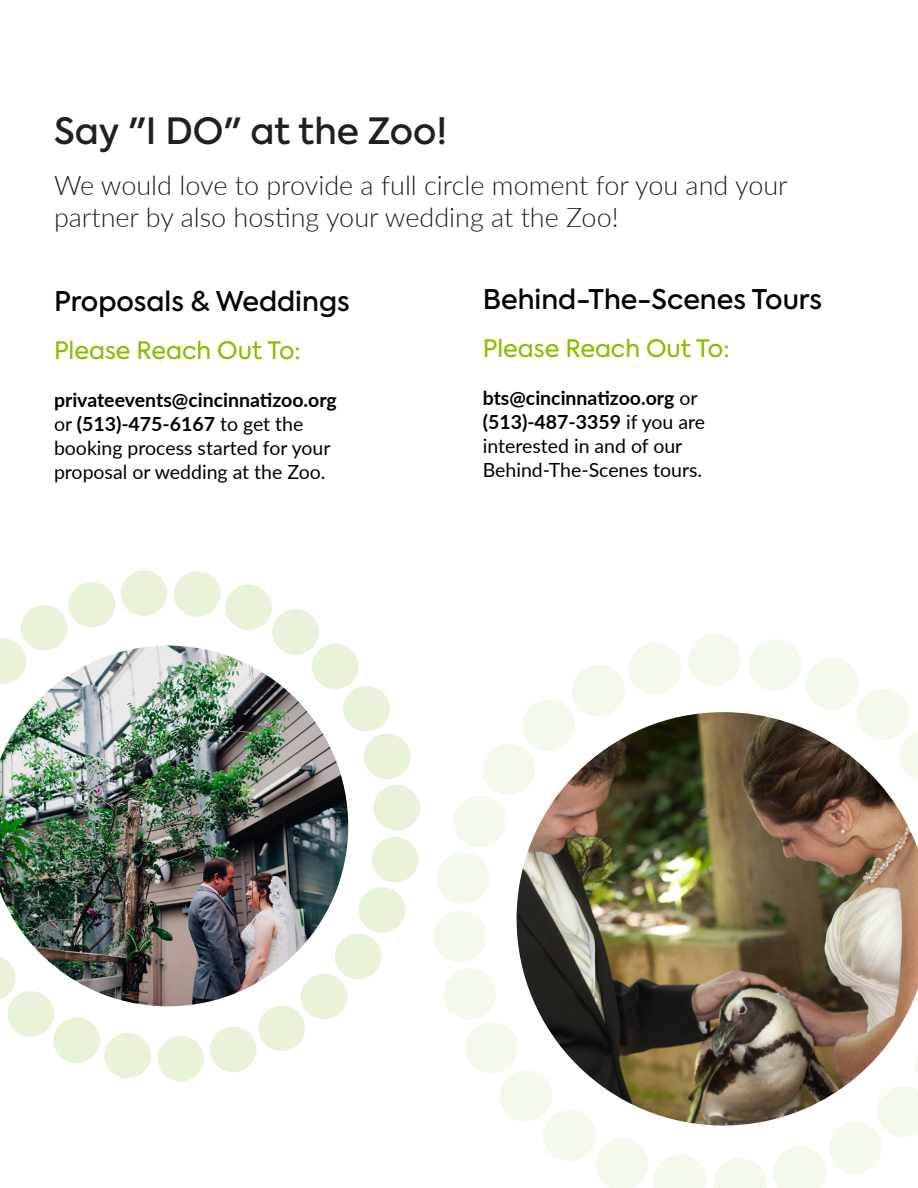
<style>
.page{position:relative;width:918px;height:1188px;background:#fff}
.page>*{position:absolute;margin:0;border:0;box-sizing:border-box;transform-origin:0 0}
.t1{font:500 36px "Axiforma";color:#231f20}
.t2{font:300 27px/32.4px "Lato";color:#231f20}
.t3{font:500 27px "Axiforma";color:#040503}
.t4{font:24px "Axiforma";color:#8dbb00}
.t5{font:19.5px/24px "Lato";color:#000}
.s1{font-weight:700}
</style>
<div class="page">
<svg style="left:433px;top:634px;width:485px;height:554px"></svg>
<img style="left:0;top:570px;width:420px;height:512px">
<img style="left:517px;top:712px;width:401px;height:414px">
<p class="t1" style="left:54px;top:107px;width:395px">Say "I DO" at the Zoo!</p>
<p class="t2" style="left:54px;top:168px;width:735px">We would love to provide a full circle moment for you and your partner by also hosting your wedding at the Zoo!</p>
<p class="t3" style="left:54px;top:283px;width:297px">Proposals &amp; Weddings</p>
<p class="t4" style="left:54px;top:334px;width:248px">Please Reach Out To:</p>
<p class="t5" style="left:54px;top:387px;width:284px"><span class="s1">privateevents@cincinnatizoo.org </span>or <span class="s1">(513)-475-6167</span> to get the booking process started for your proposal or wedding at the Zoo.</p>
<p class="t3" style="left:483px;top:282px;width:341px">Behind-The-Scenes Tours</p>
<p class="t4" style="left:483px;top:333px;width:248px">Please Reach Out To:</p>
<p class="t5" style="left:483px;top:385px;width:224px"><span class="s1">bts@cincinnatizoo.org</span> or <span class="s1">(513)-487-3359</span> if you are interested in and of our<br>Behind-The-Scenes tours.</p>
</div>
